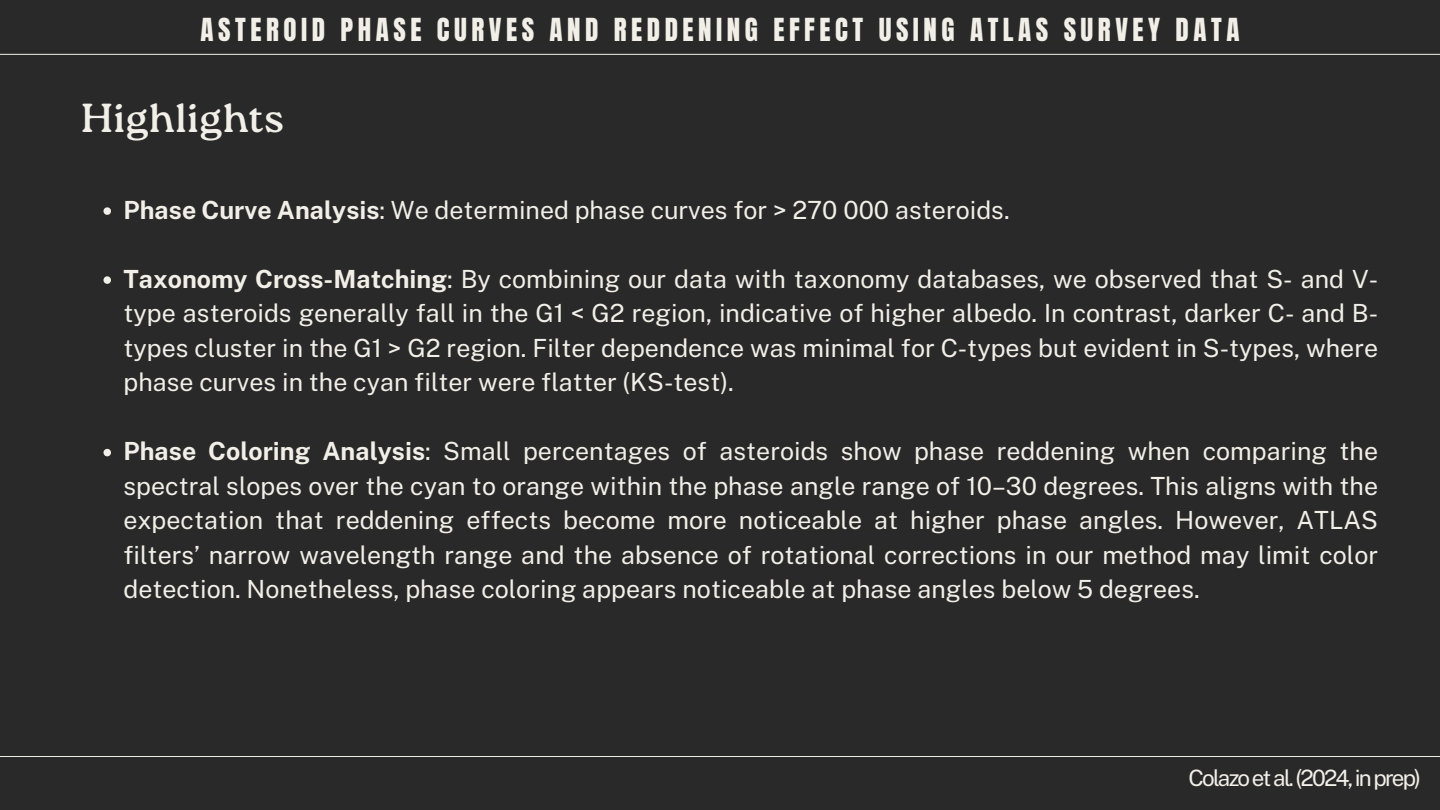
<style>
.page{position:relative;width:1440px;height:810px;background:#292929}
.page>*{position:absolute;margin:0;border:0;box-sizing:border-box;transform-origin:0 0}
.t1{font:40.5px "Roca One";letter-spacing:.01em;color:#f1efe7}
.t2{font:27px "Anton";letter-spacing:.17em;color:#f1efe7}
.t3{font:25px/34.5px "Public Sans";color:#f1efe7;text-align:justify}
.t4{font:22.5px "Public Sans";letter-spacing:-.08em;color:#f1efe7}
.s1{font-weight:700}
</style>
<div class="page">
<hr style="left:0;top:54px;width:1440px;height:1px;background:#f1efe7">
<hr style="left:0;top:756px;width:1440px;height:1px;background:#f1efe7">
<svg style="left:104px;top:207px;width:7px;height:8px"></svg>
<svg style="left:104px;top:276px;width:7px;height:8px"></svg>
<svg style="left:104px;top:449px;width:7px;height:7px"></svg>
<p class="t2" style="left:201px;top:10px;width:1040px">ASTEROID PHASE CURVES AND REDDENING EFFECT USING ATLAS SURVEY DATA</p>
<p class="t1" style="left:81px;top:94px;width:204px">Highlights</p>
<h2 class="t3" style="left:123px;top:192px;width:888px"><span class="s1">Phase Curve Analysis</span>: We determined phase curves for &gt; 270 000 asteroids.</h2>
<h1 class="t3" style="left:123px;top:261px;width:1256px"><span class="s1">Taxonomy Cross-Matching</span>: By combining our data with taxonomy databases, we observed that S- and V&shy;type asteroids generally fall in the G1 &lt; G2 region, indicative of higher albedo. In contrast, darker C- and B&shy;types cluster in the G1 &gt; G2 region. Filter dependence was minimal for C-types but evident in S-types, where phase curves in the cyan filter were flatter (KS-test).</h1>
<p class="t3" style="left:123px;top:434px;width:1256px"><span class="s1">Phase Coloring Analysis</span>: Small percentages of asteroids show phase reddening when comparing the spectral slopes over the cyan to orange within the phase angle range of 10–30 degrees. This aligns with the expectation that reddening effects become more noticeable at higher phase angles. However, ATLAS filters’ narrow wavelength range and the absence of rotational corrections in our method may limit color detection. Nonetheless, phase coloring appears noticeable at phase angles below 5 degrees.</p>
<p class="t4" style="left:1189px;top:764px;width:234px">Colazoetal.(2024,inprep)</p>
</div>
